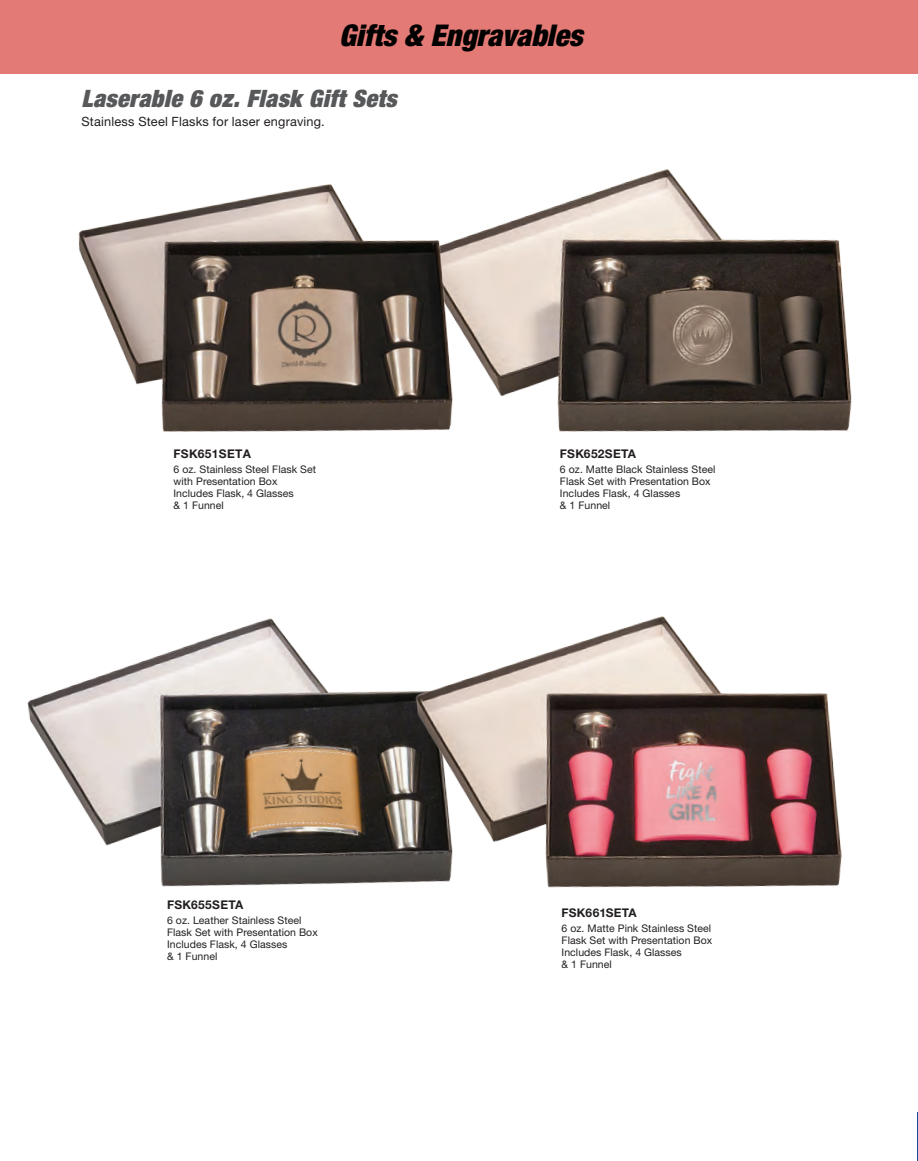
<style>
.page{position:relative;width:918px;height:1161px;background:#fff}
.page>*{position:absolute;margin:0;border:0;box-sizing:border-box;transform-origin:0 0}
.t1{font:italic 900 condensed 30px "Helvetica Neue LT Std";color:#000}
.t2{font:italic 900 condensed 24px "Helvetica Neue LT Std";letter-spacing:.02em;color:#57585a}
.Description_Block{font:12.75px "Helvetica Neue LT Std";letter-spacing:.015em;color:#231f20}
.Part_number_Descript{font:700 12px "Helvetica Neue LT Std";letter-spacing:.025em;color:#231f20}
.Part_number_Descript-2{font:10.5px/12px "Helvetica Neue LT Std";letter-spacing:.005em;color:#231f20}
</style>
<div class="page">
<hr style="left:917px;top:1112px;width:1px;height:49px;background:#114d9e">
<div style="left:0;top:0;width:918px;height:74px;background:#e47a76"></div>
<img style="left:27px;top:618px;width:381px;height:269px">
<img style="left:461px;top:169px;width:391px;height:263px">
<img style="left:78px;top:184px;width:383px;height:248px">
<img style="left:408px;top:616px;width:434px;height:272px">
<h1 class="t1" style="left:339px;top:17px;width:245px">Gifts &amp; Engravables</h1>
<p class="t2" style="left:81px;top:83px;width:317px">Laserable 6 oz. Flask Gift Sets</p>
<p class="Description_Block" style="left:81px;top:114px;width:245px">Stainless Steel Flasks for laser engraving.</p>
<p class="Part_number_Descript" style="left:174px;top:446px;width:79px">FSK651SETA</p>
<p class="Part_number_Descript-2" style="left:174px;top:463px;width:144px">6 oz. Stainless Steel Flask Set with Presentation Box<br>Includes Flask, 4 Glasses<br>&amp; 1 Funnel</p>
<p class="Part_number_Descript" style="left:167px;top:897px;width:78px">FSK655SETA</p>
<p class="Part_number_Descript-2" style="left:167px;top:914px;width:152px">6 oz. Leather Stainless Steel<br>Flask Set with Presentation Box<br>Includes Flask, 4 Glasses<br>&amp; 1 Funnel</p>
<p class="Part_number_Descript" style="left:560px;top:446px;width:78px">FSK652SETA</p>
<p class="Part_number_Descript-2" style="left:560px;top:463px;width:157px">6 oz. Matte Black Stainless Steel<br>Flask Set with Presentation Box<br>Includes Flask, 4 Glasses<br>&amp; 1 Funnel</p>
<p class="Part_number_Descript" style="left:562px;top:906px;width:77px">FSK661SETA</p>
<p class="Part_number_Descript-2" style="left:562px;top:923px;width:152px">6 oz. Matte Pink Stainless Steel<br>Flask Set with Presentation Box<br>Includes Flask, 4 Glasses<br>&amp; 1 Funnel</p>
</div>
